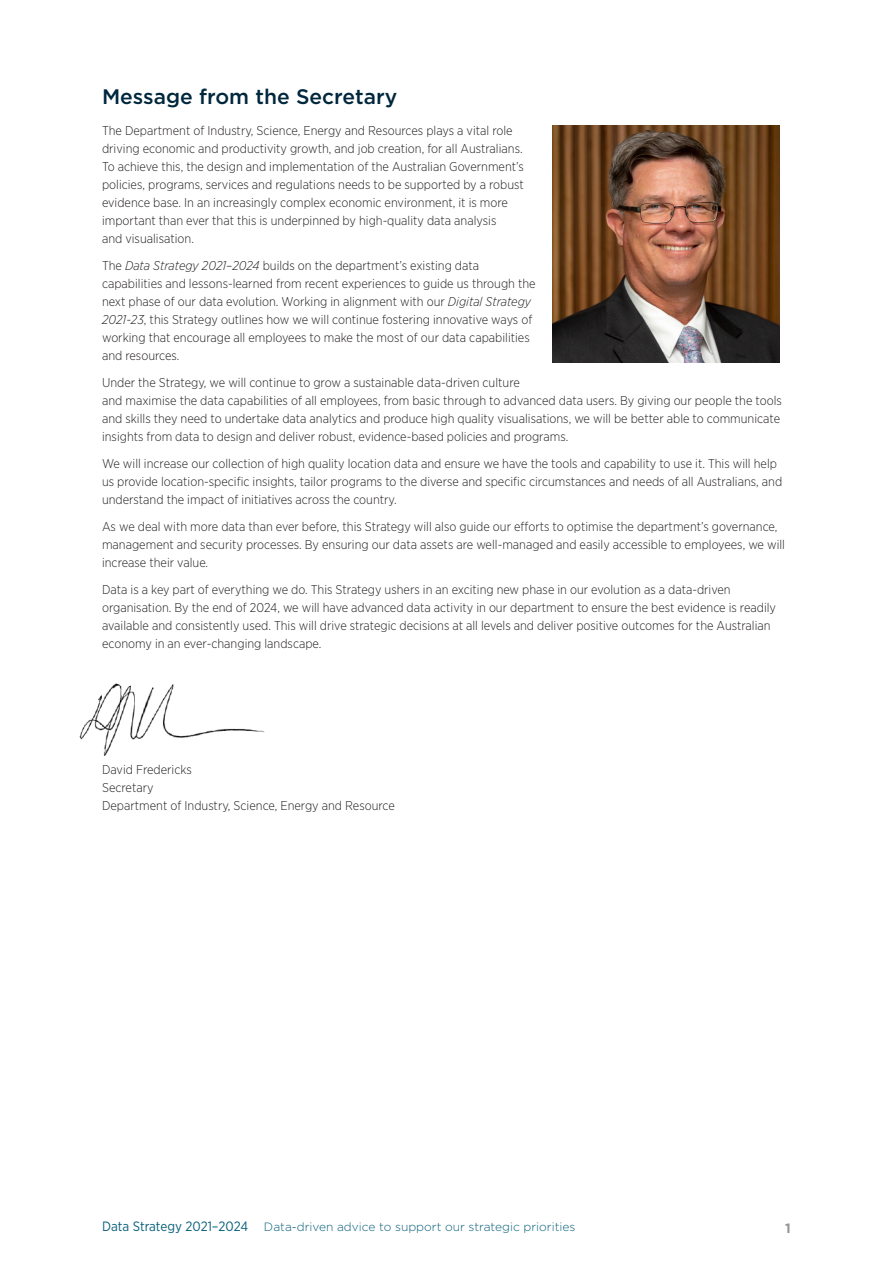
<style>
.page{position:relative;width:893px;height:1263px;background:#fff}
.page>*{position:absolute;margin:0;border:0;box-sizing:border-box;transform-origin:0 0}
.t1{font:500 21px "Gotham";color:#01273d}
.t2{font:700 13.5px "Gotham";color:#939598}
.t3{font:300 12.75px/18px "Gotham Narrow";color:#231f20}
.t4{font:300 12px "Gotham";color:#0a607c}
.s1{font-style:italic}
.s2{font-family:"Gotham Narrow";font-weight:400;font-size:13.5px}
</style>
<div class="page">
<img style="left:79px;top:683px;width:186px;height:73px">
<img style="left:553px;top:126px;width:226px;height:236px">
<h2 class="t1" style="left:102px;top:82px;width:297px">Message from the Secretary</h2>
<p class="t3" style="left:102px;top:121px;width:423px">The Department of Industry, Science, Energy and Resources plays a vital role driving economic and productivity growth, and job creation, for all Australians.<br>To achieve this, the design and implementation of the Australian Government’s policies, programs, services and regulations needs to be supported by a robust evidence base. In an increasingly complex economic environment, it is more important than ever that this is underpinned by high-quality data analysis<br>and visualisation.</p>
<p class="t3" style="left:102px;top:256px;width:435px">The <span class="s1">Data Strategy 2021–2024</span> builds on the department’s existing data capabilities and lessons-learned from recent experiences to guide us through the next phase of our data evolution. Working in alignment with our <span class="s1">Digital Strategy 2021-23</span>, this Strategy outlines how we will continue fostering innovative ways of working that encourage all employees to make the most of our data capabilities and resources.</p>
<p class="t3" style="left:102px;top:373px;width:681px">Under the Strategy, we will continue to grow a sustainable data-driven culture<br>and maximise the data capabilities of all employees, from basic through to advanced data users. By giving our people the tools and skills they need to undertake data analytics and produce high quality visualisations, we will be better able to communicate insights from data to design and deliver robust, evidence-based policies and programs.</p>
<p class="t3" style="left:102px;top:454px;width:682px">We will increase our collection of high quality location data and ensure we have the tools and capability to use it. This will help us provide location-specific insights, tailor programs to the diverse and specific circumstances and needs of all Australians, and understand the impact of initiatives across the country.</p>
<p class="t3" style="left:102px;top:517px;width:684px">As we deal with more data than ever before, this Strategy will also guide our efforts to optimise the department’s governance, management and security processes. By ensuring our data assets are well-managed and easily accessible to employees, we will increase their value.</p>
<p class="t3" style="left:102px;top:580px;width:675px">Data is a key part of everything we do. This Strategy ushers in an exciting new phase in our evolution as a data-driven organisation. By the end of 2024, we will have advanced data activity in our department to ensure the best evidence is readily available and consistently used. This will drive strategic decisions at all levels and deliver positive outcomes for the Australian economy in an ever-changing landscape.</p>
<p class="t3" style="left:102px;top:760px;width:91px">David Fredericks</p>
<p class="t3" style="left:102px;top:778px;width:53px">Secretary</p>
<p class="t3" style="left:102px;top:796px;width:294px">Department of Industry, Science, Energy and Resource</p>
<p class="t4" style="left:102px;top:1219px;width:475px"><span class="s2">Data Strategy 2021–2024</span> Data-driven advice to support our strategic priorities</p>
<p class="t2" style="left:785px;top:1219px;width:7px">1</p>
</div>
